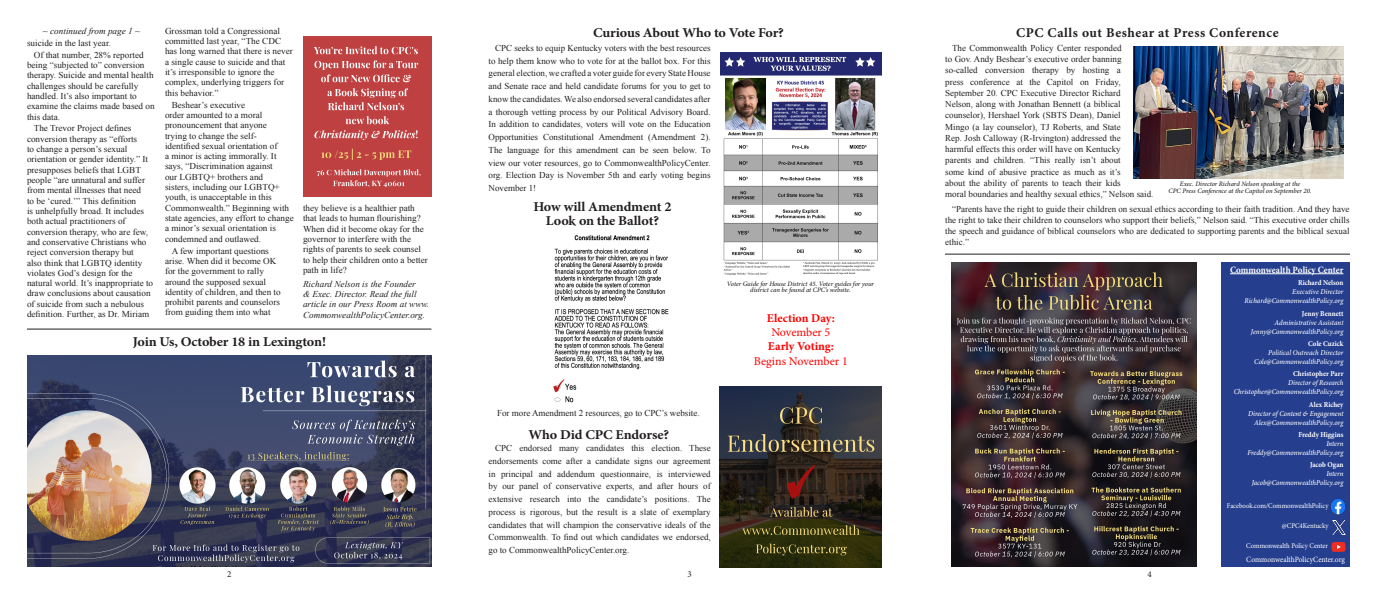
<style>
.page{position:relative;width:1377px;height:594px;background:#fff}
.page>*{position:absolute;margin:0;border:0;box-sizing:border-box;transform-origin:0 0}
.t1{font:700 13.5px "Minion Pro";letter-spacing:-.01em;color:#231f20;scale:1.05 1}
.t2{font:700 13.5px "Minion Pro";letter-spacing:.04em;color:#231f20}
.t3{font:700 12px "Minion Pro";color:#f00}
.t4{font:12px "Minion Pro";color:#f00}
.t5{font:700 9.68px "Minion Pro";color:#fff;scale:.93 1}
.t6{font:9px/10.4px "Times New Roman";color:#231f20}
.t7{font:italic 9px/10.4px "Times New Roman";color:#231f20}
.t8{font:9px "Minion Pro";color:#231f20}
.t9{font:8.02px "Minion Pro";color:#fff;scale:.93 1}
.t10{font:italic 500 7.5px/9px "Minion Pro";color:#fff;text-align:right;scale:.93 1}
.t11{font:700 7.5px "Minion Pro";color:#fff;scale:.93 1}
.t12{font:7.2px "Minion Pro";color:#fff;scale:.93 1}
.t13{font:italic 500 6.75px/6.8px "Minion Pro";letter-spacing:-.01em;color:#231f20;text-align:center}
.s1{font-weight:700;font-style:normal}
</style>
<div class="page">
<div style="left:1221px;top:262px;width:129px;height:305px;background:#253f8e"></div>
<hr style="left:1230px;top:274px;width:114px;height:1px;background:#fff">
<svg style="left:1333px;top:521px;width:12px;height:13px"></svg>
<img style="left:1330px;top:499px;width:16px;height:15px">
<svg style="left:1332px;top:542px;width:14px;height:10px"></svg>
<img style="left:721px;top:52px;width:161px;height:224px">
<img style="left:1133px;top:46px;width:211px;height:132px">
<hr style="left:27px;top:329px;width:404px;height:1px;background:#231f20">
<hr style="left:945px;top:254px;width:405px;height:1px;background:#231f20">
<img style="left:951px;top:262px;width:246px;height:304px">
<img style="left:27px;top:355px;width:404px;height:212px">
<img style="left:720px;top:386px;width:162px;height:181px">
<img style="left:553px;top:235px;width:116px;height:168px">
<img style="left:303px;top:36px;width:129px;height:160px">
<p class="t7" style="left:43px;top:25px;width:99px">~ continued from page 1 ~</p>
<p class="t6" style="left:27px;top:37px;width:85px">suicide in the last year.</p>
<p class="t6" style="left:27px;top:49px;width:129px;text-indent:7px">Of that number, 28% reported being “subjected to” conversion therapy. Suicide and mental health challenges should be carefully handled. It’s also important to examine the claims made based on this data.</p>
<p class="t6" style="left:27px;top:123px;width:128px;text-indent:7px">The Trevor Project defines conversion therapy as “efforts<br>to change a person’s sexual orientation or gender identity.” It presupposes beliefs that LGBT people “are unnatural and suffer from mental illnesses that need<br>to be ‘cured.’” This definition<br>is unhelpfully broad. It includes both actual practitioners of conversion therapy, who are few, and conservative Christians who reject conversion therapy but<br>also think that LGBTQ identity violates God’s design for the natural world. It’s inappropriate to draw conclusions about causation of suicide from such a nebulous definition. Further, as Dr. Miriam</p>
<p class="t6" style="left:165px;top:25px;width:129px">Grossman told a Congressional committed last year, “The CDC has long warned that there is never a single cause to suicide and that it’s irresponsible to ignore the complex, underlying triggers for this behavior.”</p>
<p class="t6" style="left:165px;top:99px;width:130px;text-indent:7px">Beshear’s executive<br>order amounted to a moral pronouncement that anyone<br>trying to change the self-<br>identified sexual orientation of<br>a minor is acting immorally. It says, “Discrimination against<br>our LGBTQ+ brothers and<br>sisters, including our LGBTQ+ youth, is unacceptable in this<br>Commonwealth.” Beginning with state agencies, any effort to change a minor’s sexual orientation is condemned and outlawed.</p>
<p class="t6" style="left:165px;top:245px;width:117px;text-indent:7px">A few important questions arise. When did it become OK for the government to rally around the supposed sexual identity of children, and then to prohibit parents and counselors from guiding them into what</p>
<p class="t6" style="left:303px;top:203px;width:126px">they believe is a healthier path that leads to human flourishing?<br>When did it become okay for the governor to interfere with the rights of parents to seek counsel to help their children onto a better path in life?</p>
<p class="t7" style="left:303px;top:278px;width:128px">Richard Nelson is the Founder<br>&amp; Exec. Director. Read the full article in our Press Room at www.<br>CommonwealthPolicyCenter.org.</p>
<p class="t1" style="left:133px;top:332px;width:185px">Join Us, October 18 in Lexington!</p>
<p class="t1" style="left:593px;top:24px;width:183px">Curious About Who to Vote For?</p>
<p class="t6" style="left:489px;top:41px;width:224px;line-height:12.8px;text-align:justify;text-indent:7px">CPC seeks to equip Kentucky voters with the best resources to help them know who to vote for at the ballot box. For this general election, we crafted a voter guide for every State House and Senate race and held candidate forums for you to get to know the candidates. We also endorsed several candidates after a thorough vetting process by our Political Advisory Board.<br>In addition to candidates, voters will vote on the Education Opportunities Constitutional Amendment (Amendment 2).<br>The language for this amendment can be seen below. To view our voter resources, go to CommonwealthPolicyCenter. org. Election Day is November 5th and early voting begins November 1!</p>
<p class="t1" style="left:533px;top:197px;width:133px">How will Amendment 2</p>
<p class="t1" style="left:546px;top:211px;width:109px">Look on the Ballot?</p>
<p class="t13" style="left:727px;top:280px;width:149px">Voter Guide for House District 45. Voter guides for your district can be found at CPC’s website.</p>
<p class="t3" style="left:767px;top:309px;width:69px">Election Day:</p>
<p class="t4" style="left:771px;top:324px;width:61px">November 5</p>
<p class="t3" style="left:768px;top:338px;width:67px">Early Voting:</p>
<p class="t4" style="left:754px;top:353px;width:95px">Begins November 1</p>
<p class="t6" style="left:497px;top:408px;width:204px">For more Amendment 2 resources, go to CPC’s website.</p>
<p class="t1" style="left:529px;top:425px;width:135px">Who Did CPC Endorse?</p>
<p class="t6" style="left:489px;top:442px;width:224px;line-height:12.8px;text-align:justify;text-indent:7px">CPC endorsed many candidates this election. These endorsements come after a candidate signs our agreement in principal and addendum questionnaire, is interviewed by our panel of conservative experts, and after hours of extensive research into the candidate’s positions. The process is rigorous, but the result is a slate of exemplary candidates that will champion the conservative ideals of the Commonwealth. To find out which candidates we endorsed, go to CommonwealthPolicyCenter.org.</p>
<p class="t2" style="left:1016px;top:23px;width:264px">CPC Calls out Beshear at Press Conference</p>
<p class="t6" style="left:945px;top:42px;width:210px;line-height:11.2px;text-indent:7px">The Commonwealth Policy Center responded<br>to Gov. Andy Beshear’s executive order banning so-called conversion therapy by hosting a<br>press conference at the Capitol on Friday, September 20. CPC Executive Director Richard<br>Nelson, along with Jonathan Bennett (a biblical counselor), Hershael York (SBTS Dean), Daniel<br>Mingo (a lay counselor), TJ Roberts, and State<br>Rep. Josh Calloway (R-Irvington) addressed the<br>harmful effects this order will have on Kentucky<br>parents and children. “This really isn’t about<br>some kind of abusive practice as much as it’s<br>about the ability of parents to teach their kids<br>moral boundaries and healthy sexual ethics,” Nelson said.</p>
<p class="t6" style="left:945px;top:203px;width:406px;line-height:11.2px;text-align:justify;text-indent:7px">“Parents have the right to guide their children on sexual ethics according to their faith tradition. And they have the right to take their children to counselors who support their beliefs,” Nelson said. “This executive order chills the speech and guidance of biblical counselors who are dedicated to supporting parents and the biblical sexual ethic.”</p>
<p class="t13" style="left:1180px;top:180px;width:122px">Exec. Director Richard Nelson speaking at the</p>
<p class="t13" style="left:1169px;top:187px;width:144px">CPC Press Conference at the Capitol on September 20.</p>
<p class="t5" style="left:1230px;top:263px;width:124px">Commonwealth Policy Center</p>
<p class="t11" style="left:1298px;top:277px;width:50px">Richard Nelson</p>
<p class="t10" style="left:1292px;top:287px;width:57px">Executive Director</p>
<p class="t10" style="left:1244px;top:296px;width:108px">Richard@CommonwealthPolicy.org</p>
<p class="t10" style="left:1251px;top:309px;width:101px"><span class="s1">Jenny Bennett<br></span>Administrative Assistant<br>Jenny@CommonwealthPolicy.org</p>
<p class="t10" style="left:1254px;top:339px;width:98px"><span class="s1">Cole Cuzick<br></span>Political Outreach Director<br>Cole@CommonwealthPolicy.org</p>
<p class="t10" style="left:1234px;top:369px;width:120px"><span class="s1">Christopher Parr<br></span>Director of Research<br>Christopher@CommonwealthPolicy.org</p>
<p class="t10" style="left:1248px;top:400px;width:104px"><span class="s1">Alex Richey<br></span>Director of Content &amp; Engagement<br>Alex@CommonwealthPolicy.org</p>
<p class="t10" style="left:1248px;top:430px;width:105px"><span class="s1">Freddy Higgins<br></span>Intern<br>Freddy@CommonwealthPolicy.org</p>
<p class="t10" style="left:1252px;top:460px;width:100px"><span class="s1">Jacob Ogan<br></span>Intern<br>Jacob@CommonwealthPolicy.org</p>
<p class="t12" style="left:1227px;top:501px;width:111px">Facebook.com/CommonwealthPolicy</p>
<p class="t12" style="left:1282px;top:521px;width:52px">@CPC4Kentucky</p>
<p class="t12" style="left:1246px;top:541px;width:89px">Commonwealth Policy Center</p>
<p class="t9" style="left:1246px;top:554px;width:108px">CommonwealthPolicyCenter.org</p>
<p class="t8" style="left:227px;top:568px;width:6px">2</p>
<p class="t8" style="left:687px;top:568px;width:6px">3</p>
<p class="t8" style="left:1148px;top:568px;width:6px">4</p>
</div>
